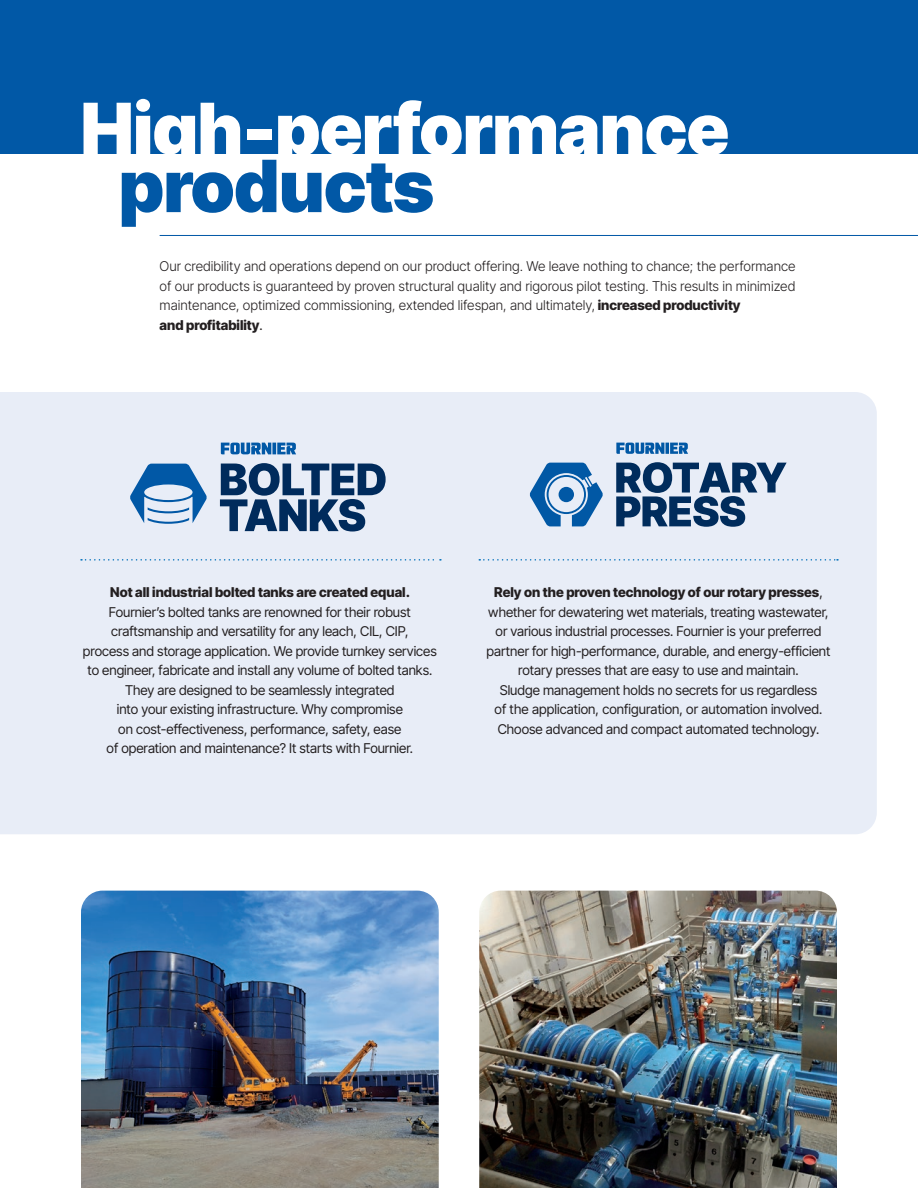
<style>
.page{position:relative;width:918px;height:1188px;background:#fff}
.page>*{position:absolute;margin:0;border:0;box-sizing:border-box;transform-origin:0 0}
.t1{font:900 72px "Inter Tight";color:#fff}
.t2{font:900 72px "Inter Tight";color:#0158a6}
.t3{font:13.5px/19.5px "Inter Tight";color:#231f20;text-align:center}
.t4{font:300 13.5px/19.5px "Inter Tight";color:#231f20}
.t5{font:800 13.5px "Inter Tight";color:#231f20}
.s1{font-weight:800}
.s2{font-weight:400}
</style>
<div class="page">
<div style="left:0;top:392px;width:877px;height:442px;background:#e8edf7"></div>
<div style="left:0;top:0;width:918px;height:154px;background:#0158a6"></div>
<svg style="left:272px;top:443px;width:4px;height:11px"></svg>
<svg style="left:221px;top:443px;width:50px;height:11px"></svg>
<svg style="left:277px;top:443px;width:19px;height:11px"></svg>
<svg style="left:220px;top:463px;width:166px;height:69px;background:#6d86a4"></svg>
<svg style="left:130px;top:464px;width:77px;height:60px;background:#7fa9d2"></svg>
<svg style="left:616px;top:462px;width:171px;height:65px;background:#738ca9"></svg>
<svg style="left:530px;top:463px;width:73px;height:63px;background:#74a2cd"></svg>
<svg style="left:616px;top:443px;width:72px;height:11px"></svg>
<svg style="left:81px;top:559px;width:360px;height:2px"></svg>
<svg style="left:479px;top:559px;width:359px;height:2px"></svg>
<hr style="left:160px;top:235px;width:758px;height:1px;background:#0158a6">
<img style="left:81px;top:891px;width:358px;height:297px">
<img style="left:479px;top:891px;width:358px;height:297px">
<h1 class="t1" style="left:81px;top:76px;width:649px">High-performance</h1>
<h1 class="t2" style="left:119px;top:133px;width:316px">products</h1>
<p class="t4" style="left:160px;top:256px;width:637px">Our credibility and operations depend on our product offering. We leave nothing to chance; the performance of our products is guaranteed by proven structural quality and rigorous pilot testing. This results in minimized maintenance, optimized commissioning, extended lifespan, and ultimately, <span class="s1">increased productivity<br>and profitability</span><span class="s2">.</span></p>
<p class="t5" style="left:110px;top:582px;width:301px">Not all industrial bolted tanks are created equal.</p>
<p class="t3" style="left:83px;top:602px;width:355px">Fournier’s bolted tanks are renowned for their robust craftsmanship and versatility for any leach, CIL, CIP,<br>process and storage application. We provide turnkey services to engineer, fabricate and install any volume of bolted tanks.<br>They are designed to be seamlessly integrated<br>into your existing infrastructure. Why compromise<br>on cost-effectiveness, performance, safety, ease<br>of operation and maintenance? It starts with Fournier.</p>
<p class="t3" style="left:487px;top:582px;width:345px"><span class="s1">Rely on the proven technology of our rotary presses</span>, whether for dewatering wet materials, treating wastewater, or various industrial processes. Fournier is your preferred partner for high-performance, durable, and energy-efficient rotary presses that are easy to use and maintain.<br>Sludge management holds no secrets for us regardless<br>of the application, configuration, or automation involved.<br>Choose advanced and compact automated technology.</p>
</div>
